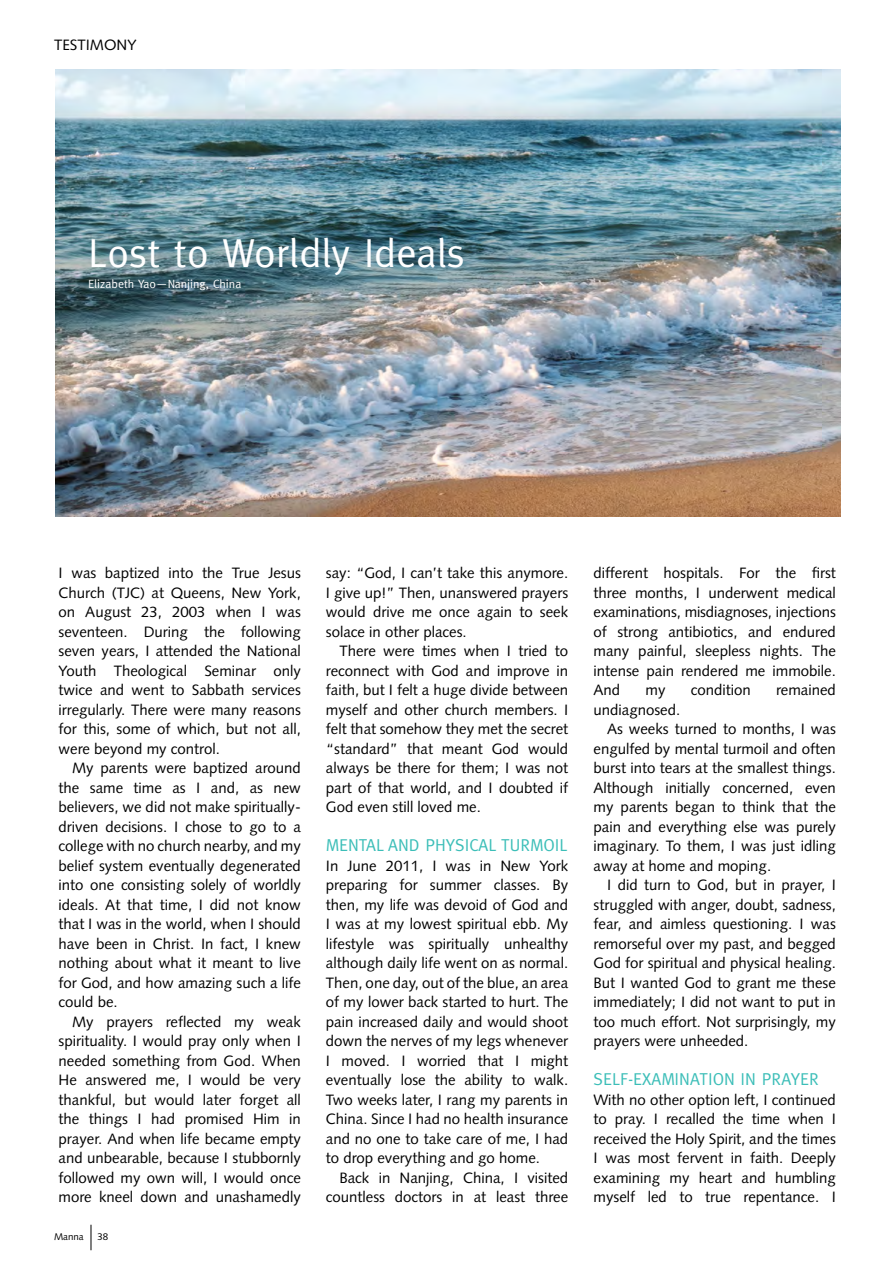
<style>
.page{position:relative;width:893px;height:1263px;background:#fff}
.page>*{position:absolute;margin:0;border:0;box-sizing:border-box;transform-origin:0 0}
.t1{font:40.5px "Meta";color:#fff}
.t2{font:17.25px "Meta";color:#3cbeb8}
.t3{font:15px/19.5px "Syntax";color:#000;text-align:justify}
.t4{font:12px "Meta";color:#fff}
.t5{font:9.75px "Syntax";color:#000}
</style>
<div class="page">
<svg style="left:91px;top:1225px;width:1px;height:25px"></svg>
<img style="left:56px;top:70px;width:784px;height:446px">
<p class="t3" style="left:54px;top:35px;width:84px">TESTIMONY</p>
<h1 class="t1" style="left:88px;top:229px;width:378px">Lost to Worldly Ideals</h1>
<p class="t4" style="left:88px;top:276px;width:155px">Elizabeth Yao—Nanjing, China</p>
<p class="t3" style="left:59px;top:563px;width:244px">I was baptized into the True Jesus Church (TJC) at Queens, New York, on August 23, 2003 when I was seventeen. During the following seven years, I attended the National Youth Theological Seminar only twice and went to Sabbath services irregularly. There were many reasons for this, some of which, but not all, were beyond my control.</p>
<p class="t3" style="left:59px;top:758px;width:244px;text-indent:14px">My parents were baptized around the same time as I and, as new believers, we did not make spiritually&shy;driven decisions. I chose to go to a college with no church nearby, and my belief system eventually degenerated into one consisting solely of worldly ideals. At that time, I did not know that I was in the world, when I should have been in Christ. In fact, I knew nothing about what it meant to live for God, and how amazing such a life could be.</p>
<p class="t3" style="left:59px;top:1012px;width:244px;text-indent:14px">My prayers reflected my weak spirituality. I would pray only when I needed something from God. When He answered me, I would be very thankful, but would later forget all the things I had promised Him in prayer. And when life became empty and unbearable, because I stubbornly followed my own will, I would once more kneel down and unashamedly</p>
<p class="t5" style="left:54px;top:1231px;width:31px">Manna</p>
<p class="t5" style="left:97px;top:1231px;width:12px">38</p>
<p class="t3" style="left:326px;top:563px;width:244px">say: “God, I can’t take this anymore.<br>I give up!” Then, unanswered prayers would drive me once again to seek solace in other places.</p>
<p class="t3" style="left:326px;top:641px;width:244px;text-indent:14px">There were times when I tried to reconnect with God and improve in faith, but I felt a huge divide between myself and other church members. I felt that somehow they met the secret “standard” that meant God would always be there for them; I was not part of that world, and I doubted if God even still loved me.</p>
<p class="t2" style="left:326px;top:835px;width:243px">MENTAL AND PHYSICAL TURMOIL</p>
<p class="t3" style="left:326px;top:856px;width:244px">In June 2011, I was in New York preparing for summer classes. By then, my life was devoid of God and I was at my lowest spiritual ebb. My lifestyle was spiritually unhealthy although daily life went on as normal.<br>Then, one day, out of the blue, an area of my lower back started to hurt. The pain increased daily and would shoot down the nerves of my legs whenever I moved. I worried that I might eventually lose the ability to walk.<br>Two weeks later, I rang my parents in China. Since I had no health insurance and no one to take care of me, I had to drop everything and go home.</p>
<p class="t3" style="left:326px;top:1168px;width:244px;text-align:right">Back in Nanjing, China, I visited countless doctors in at least three</p>
<p class="t3" style="left:594px;top:563px;width:244px">different hospitals. For the first three months, I underwent medical examinations, misdiagnoses, injections of strong antibiotics, and endured many painful, sleepless nights. The intense pain rendered me immobile.<br>And</p>
<p class="t3" style="left:645px;top:680px;width:22px">my</p>
<p class="t3" style="left:691px;top:680px;width:62px">condition</p>
<p class="t3" style="left:776px;top:680px;width:61px">remained</p>
<p class="t3" style="left:594px;top:700px;width:88px">undiagnosed.</p>
<p class="t3" style="left:607px;top:719px;width:230px">As weeks turned to months, I was</p>
<p class="t3" style="left:594px;top:739px;width:244px">engulfed by mental turmoil and often</p>
<p class="t3" style="left:594px;top:758px;width:244px">burst into tears at the smallest things.</p>
<p class="t3" style="left:594px;top:778px;width:244px">Although initially concerned, even</p>
<p class="t3" style="left:594px;top:797px;width:244px">my parents began to think that the</p>
<p class="t3" style="left:594px;top:817px;width:244px">pain and everything else was purely</p>
<p class="t3" style="left:594px;top:836px;width:244px">imaginary. To them, I was just idling</p>
<p class="t3" style="left:594px;top:856px;width:179px">away at home and moping.</p>
<p class="t3" style="left:607px;top:875px;width:230px">I did turn to God, but in prayer, I</p>
<p class="t3" style="left:594px;top:895px;width:244px">struggled with anger, doubt, sadness,</p>
<p class="t3" style="left:594px;top:914px;width:244px">fear, and aimless questioning. I was</p>
<p class="t3" style="left:594px;top:934px;width:244px">remorseful over my past, and begged</p>
<p class="t3" style="left:594px;top:953px;width:244px">God for spiritual and physical healing.</p>
<p class="t3" style="left:594px;top:973px;width:244px">But I wanted God to grant me these</p>
<p class="t3" style="left:594px;top:992px;width:244px">immediately; I did not want to put in</p>
<p class="t3" style="left:594px;top:1012px;width:244px">too much effort. Not surprisingly, my</p>
<p class="t3" style="left:594px;top:1031px;width:156px">prayers were unheeded.</p>
<p class="t2" style="left:594px;top:1069px;width:227px">SELF-EXAMINATION IN PRAYER</p>
<p class="t3" style="left:594px;top:1090px;width:244px">With no other option left, I continued to pray. I recalled the time when I received the Holy Spirit, and the times I was most fervent in faith. Deeply examining my heart and humbling myself led to true repentance. I</p>
</div>
